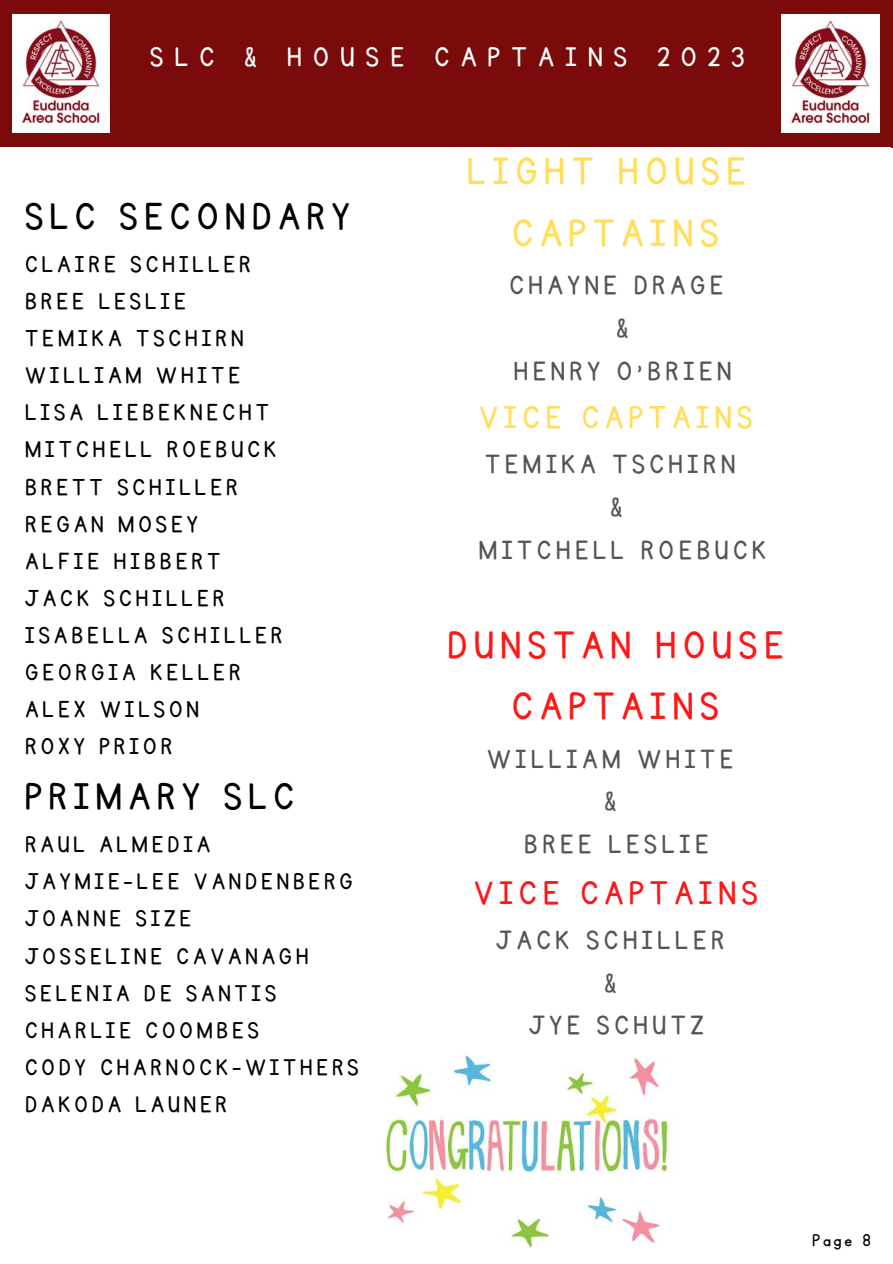
<style>
.page{position:relative;width:893px;height:1264px;background:#fff}
.page>*{position:absolute;margin:0;border:0;box-sizing:border-box;transform-origin:0 0}
.t1{font:44.55px/61.8px "KG Primary Penmanship";letter-spacing:.15em;color:#ff1616;text-align:center}
.t2{font:44.55px/61.8px "KG Primary Penmanship";letter-spacing:.15em;color:#ffde59;text-align:center}
.t3{font:43.5px "KG Primary Penmanship";letter-spacing:.15em;color:#000}
.t4{font:38.25px "KG Primary Penmanship";letter-spacing:.15em;color:#ff1616}
.t5{font:36.75px "KG Primary Penmanship";letter-spacing:.15em;color:#ffde59}
.t6{font:31.5px "KG Primary Penmanship";letter-spacing:.36em;color:#fff}
.t7{font:30.75px/42.8px "KG Primary Penmanship";letter-spacing:.15em;color:#545454;text-align:center}
.t8{font:26.85px/37px "KG Primary Penmanship";letter-spacing:.15em;color:#000}
.t9{font:26.55px/37px "KG Primary Penmanship";letter-spacing:.15em;color:#000}
.t10{font:19.8px "KG Primary Penmanship";color:#000}
</style>
<div class="page">
<div style="left:0;top:0;width:892px;height:147px;background:#7b0b0b"></div>
<img style="left:12px;top:15px;width:98px;height:118px">
<img style="left:781px;top:15px;width:98px;height:118px">
<img style="left:385px;top:1055px;width:290px;height:192px">
<p class="t6" style="left:150px;top:42px;width:595px">SLC &amp; HOUSE CAPTAINS 2023</p>
<h2 class="t3" style="left:25px;top:195px;width:326px">SLC SECONDARY</h2>
<p class="t8" style="left:25px;top:246px;width:259px">CLAIRE SCHILLER<br>BREE LESLIE<br>TEMIKA TSCHIRN<br>WILLIAM WHITE<br>LISA LIEBEKNECHT<br>MITCHELL ROEBUCK<br>BRETT SCHILLER<br>REGAN MOSEY<br>ALFIE HIBBERT<br>JACK SCHILLER<br>ISABELLA SCHILLER<br>GEORGIA KELLER<br>ALEX WILSON<br>ROXY PRIOR</p>
<h2 class="t3" style="left:25px;top:775px;width:270px">PRIMARY SLC</h2>
<p class="t9" style="left:25px;top:826px;width:335px">RAUL ALMEDIA<br>JAYMIE-LEE VANDENBERG<br>JOANNE SIZE<br>JOSSELINE CAVANAGH<br>SELENIA DE SANTIS<br>CHARLIE COOMBES<br>CODY CHARNOCK-WITHERS<br>DAKODA LAUNER</p>
<h1 class="t2" style="left:467px;top:142px;width:280px">LIGHT HOUSE<br>CAPTAINS</h1>
<p class="t7" style="left:509px;top:265px;width:223px">CHAYNE DRAGE &amp;<br>HENRY O'BRIEN</p>
<h3 class="t5" style="left:479px;top:400px;width:275px">VICE CAPTAINS</h3>
<p class="t7" style="left:485px;top:444px;width:251px">TEMIKA TSCHIRN</p>
<p class="t7" style="left:610px;top:486px;width:13px">&amp;</p>
<p class="t7" style="left:478px;top:529px;width:289px">MITCHELL ROEBUCK</p>
<h1 class="t1" style="left:447px;top:615px;width:338px">DUNSTAN HOUSE<br>CAPTAINS</h1>
<p class="t7" style="left:487px;top:738px;width:247px">WILLIAM WHITE &amp;<br>BREE LESLIE</p>
<h3 class="t4" style="left:474px;top:874px;width:285px">VICE CAPTAINS</h3>
<p class="t7" style="left:496px;top:919px;width:230px">JACK SCHILLER &amp;<br>JYE SCHUTZ</p>
<p class="t10" style="left:812px;top:1231px;width:60px">Page 8</p>
</div>
